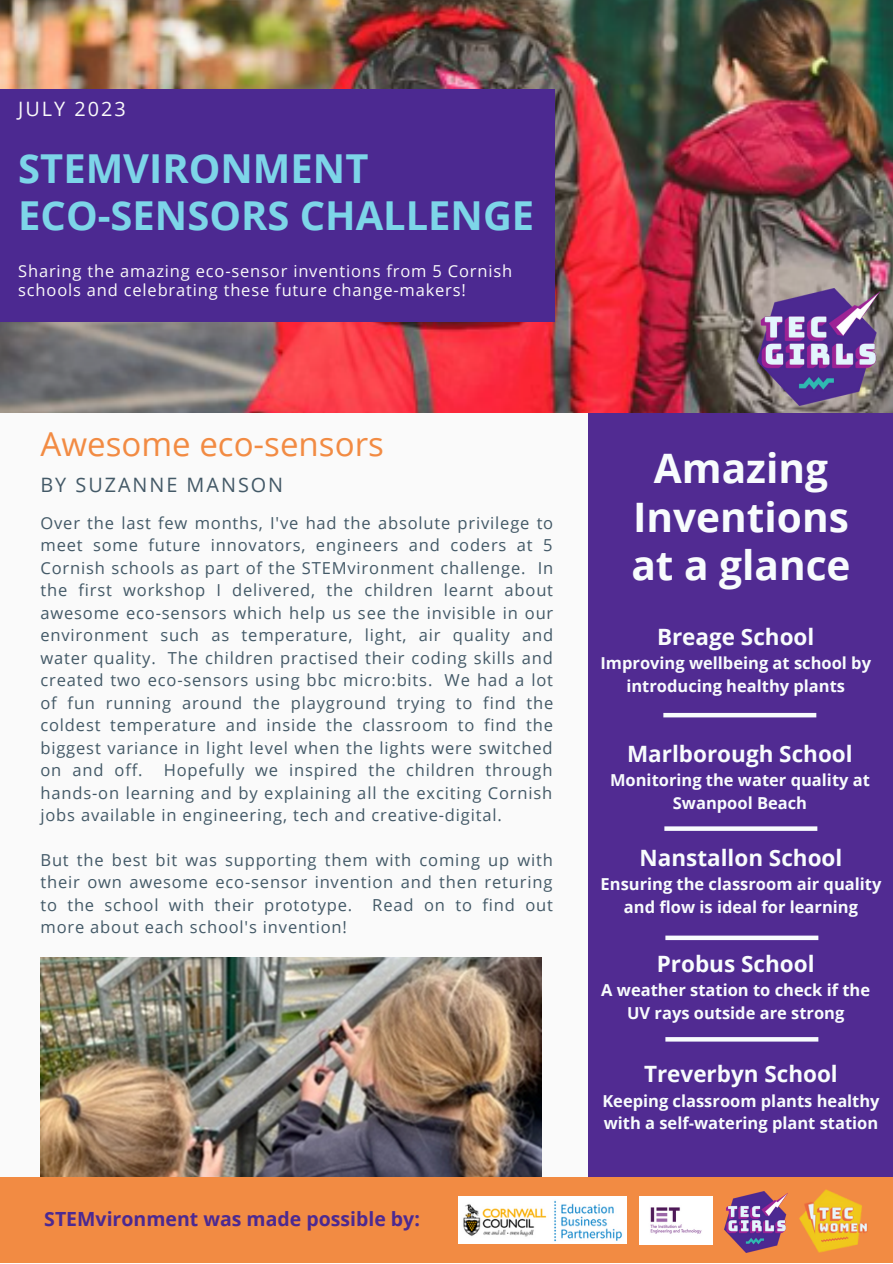
<style>
.page{position:relative;width:893px;height:1264px;background:#fff}
.page>*{position:absolute;margin:0;border:0;box-sizing:border-box;transform-origin:0 0}
.t1{font:700 40.65px/48.3px "Open Sans";color:#f8fcfd;text-align:center}
.t2{font:700 39.9px "Open Sans";color:#7dd5e8}
.t3{font:33px "Open Sans";color:#f28b43}
.t4{font:700 22.5px "Open Sans";color:#f8fcfd}
.t5{font:19.8px "Open Sans";letter-spacing:.1em;color:#435967}
.t6{font:19.8px "Open Sans";letter-spacing:.1em;color:#fafafa}
.t7{font:700 19.5px "Open Sans";color:#4c2991}
.t8{font:16.5px/22.5px "Open Sans";letter-spacing:.05em;color:#435967;text-align:justify}
.t9{font:700 16.5px/22.5px "Open Sans";color:#f8fcfd;text-align:center}
.t10{font:16.5px/19px "Open Sans";letter-spacing:.05em;color:#fafafa}
</style>
<div class="page">
<div style="left:0;top:0;width:892px;height:1262px;background:#fafafa"></div>
<div style="left:588px;top:364px;width:304px;height:898px;background:#512b92"></div>
<img style="left:0;top:0;width:892px;height:413px">
<img style="left:40px;top:957px;width:501px;height:219px">
<div style="left:0;top:89px;width:554px;height:233px;background:#4c2991"></div>
<div style="left:0;top:1176px;width:892px;height:86px;background:#f28b43"></div>
<img style="left:757px;top:289px;width:122px;height:117px">
<hr style="left:663px;top:713px;width:153px;height:4px;background:#f8fcfd">
<svg style="left:664px;top:826px;width:153px;height:4px"></svg>
<div style="left:665px;top:935px;width:153px;height:5px;background:#f8fcfd"></div>
<svg style="left:665px;top:1037px;width:153px;height:4px"></svg>
<img style="left:458px;top:1196px;width:168px;height:47px">
<img style="left:639px;top:1196px;width:73px;height:48px">
<img style="left:724px;top:1191px;width:63px;height:61px">
<img style="left:799px;top:1189px;width:69px;height:64px">
<p class="t6" style="left:18px;top:95px;width:109px">JULY 2023</p>
<p class="t2" style="left:18px;top:141px;width:351px">STEMVIRONMENT</p>
<p class="t2" style="left:18px;top:188px;width:517px">ECO-SENSORS CHALLENGE</p>
<p class="t10" style="left:18px;top:261px;width:495px">Sharing the amazing eco-sensor inventions from 5 Cornish schools and celebrating these future change-makers!</p>
<p class="t3" style="left:40px;top:420px;width:345px">Awesome eco-sensors</p>
<p class="t5" style="left:40px;top:470px;width:244px">BY SUZANNE MANSON</p>
<p class="t8" style="left:40px;top:511px;width:514px">Over the last few months, I've had the absolute privilege to meet some future innovators, engineers and coders at 5<br>Cornish schools as part of the STEMvironment challenge. In the first workshop I delivered, the children learnt about awesome eco-sensors which help us see the invisible in our environment such as temperature, light, air quality and water quality. The children practised their coding skills and created two eco-sensors using bbc micro:bits. We had a lot of fun running around the playground trying to find the coldest temperature and inside the classroom to find the biggest variance in light level when the lights were switched on and off.</p>
<p class="t8" style="left:40px;top:758px;width:513px;text-indent:123px">Hopefully we inspired the children through hands-on learning and by explaining all the exciting Cornish jobs available in engineering, tech and creative-digital.</p>
<p class="t8" style="left:40px;top:848px;width:514px">But the best bit was supporting them with coming up with their own awesome eco-sensor invention and then returing to the school with their prototype. Read on to find out more about each school's invention!</p>
<p class="t7" style="left:44px;top:1205px;width:377px">STEMvironment was made possible by:</p>
<p class="t1" style="left:631px;top:443px;width:221px">Amazing<br>Inventions at a glance</p>
<p class="t4" style="left:657px;top:620px;width:159px">Breage School</p>
<p class="t9" style="left:600px;top:651px;width:272px">Improving wellbeing at school by introducing healthy plants</p>
<p class="t4" style="left:627px;top:737px;width:227px">Marlborough School</p>
<p class="t9" style="left:610px;top:768px;width:261px">Monitoring the water quality at<br>Swanpool Beach</p>
<p class="t4" style="left:639px;top:841px;width:204px">Nanstallon School</p>
<p class="t9" style="left:600px;top:872px;width:282px">Ensuring the classroom air quality and flow is ideal for learning</p>
<p class="t4" style="left:656px;top:947px;width:159px">Probus School</p>
<p class="t9" style="left:601px;top:978px;width:270px">A weather station to check if the<br>UV rays outside are strong</p>
<p class="t4" style="left:644px;top:1058px;width:195px">Treverbyn School</p>
<p class="t9" style="left:602px;top:1089px;width:279px;text-align:left">Keeping classroom plants healthy with a self-watering plant station</p>
</div>
